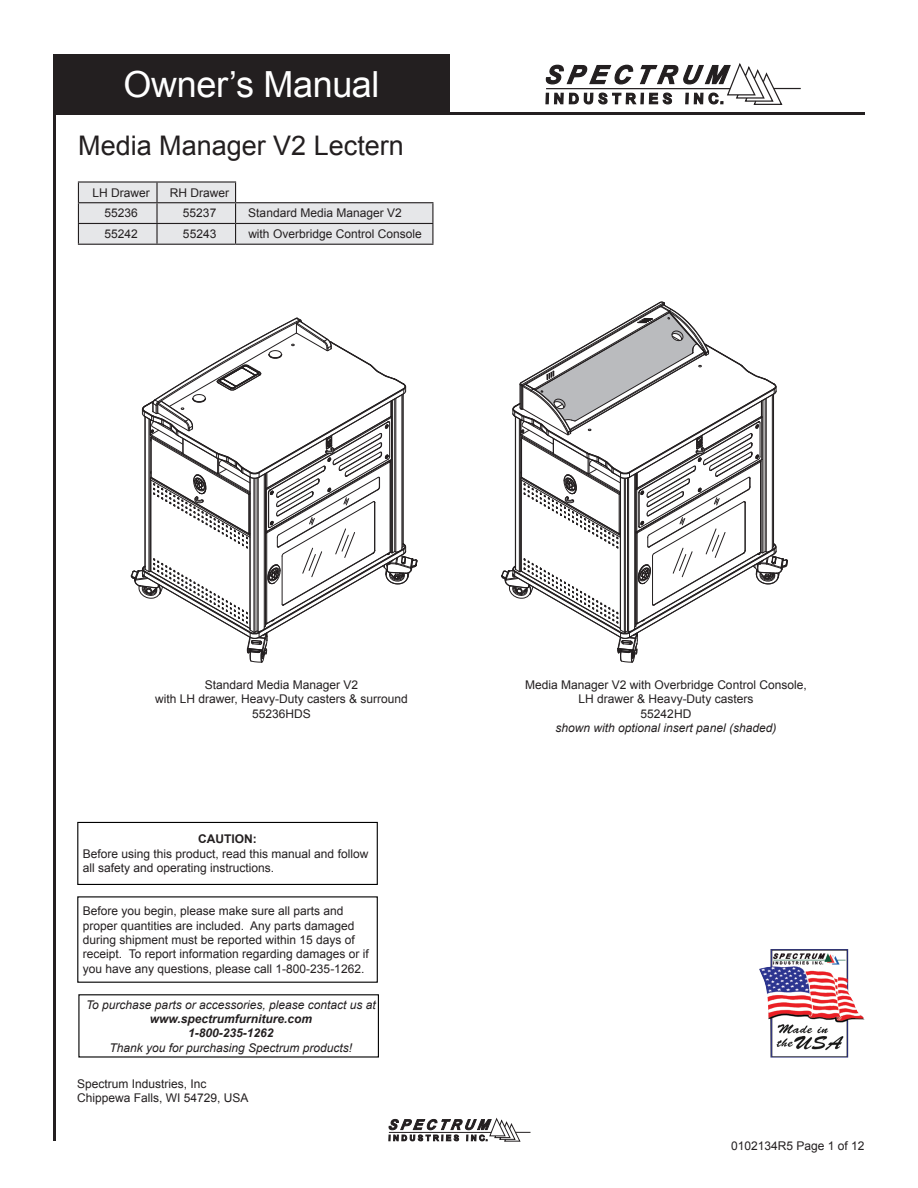
<style>
.page{position:relative;width:918px;height:1188px;background:#fff}
.page>*{position:absolute;margin:0;border:0;box-sizing:border-box;transform-origin:0 0}
.t1{font:36px "Arial";letter-spacing:-.01em;color:#fff}
.t2{font:27px "Arial";color:#231f20}
.t3{font:12px/14.4px "Arial";color:#231f20}
.t4{font:italic 12px "Arial";color:#231f20}
.t5{font:italic 700 12px/14.4px "Arial";color:#231f20;text-align:center}
.t6{font:700 12px "Arial";color:#231f20}
</style>
<div class="page">
<svg style="left:130px;top:317px;width:288px;height:346px"></svg>
<svg style="left:501px;top:301px;width:287px;height:362px"></svg>
<hr style="left:55px;top:112px;width:810px;height:3px;background:#231f20">
<div style="left:77px;top:822px;width:301px;height:63px;border:1px solid #000"></div>
<img style="left:759px;top:949px;width:106px;height:109px">
<hr style="left:53px;top:61px;width:3px;height:1080px;background:#231f20">
<svg style="left:388px;top:1117px;width:143px;height:25px"></svg>
<svg style="left:545px;top:63px;width:256px;height:42px"></svg>
<hr style="left:78px;top:181px;width:79px;height:2px;background:#231f20">
<hr style="left:78px;top:244px;width:79px;height:1px;background:#231f20">
<hr style="left:157px;top:244px;width:79px;height:1px;background:#231f20">
<hr style="left:236px;top:244px;width:197px;height:1px;background:#231f20">
<hr style="left:157px;top:181px;width:79px;height:2px;background:#231f20">
<svg style="left:78px;top:182px;width:355px;height:62px"></svg>
<hr style="left:157px;top:202px;width:79px;height:1px;background:#231f20">
<div style="left:53px;top:54px;width:397px;height:61px;background:#231f20"></div>
<h1 class="t1" style="left:124px;top:61px;width:258px">Owner’s Manual</h1>
<h2 class="t2" style="left:78px;top:128px;width:327px">Media Manager V2 Lectern</h2>
<p class="t3" style="left:92px;top:185px;width:59px">LH Drawer</p>
<p class="t3" style="left:170px;top:185px;width:61px">RH Drawer</p>
<p class="t3" style="left:104px;top:206px;width:35px">55236</p>
<p class="t3" style="left:183px;top:206px;width:35px">55237</p>
<p class="t3" style="left:248px;top:206px;width:155px">Standard Media Manager V2</p>
<p class="t3" style="left:104px;top:227px;width:35px">55242</p>
<p class="t3" style="left:183px;top:227px;width:35px">55243</p>
<p class="t3" style="left:248px;top:227px;width:175px">with Overbridge Control Console</p>
<p class="t3" style="left:155px;top:678px;width:254px;text-align:center">Standard Media Manager V2<br>with LH drawer, Heavy-Duty casters &amp; surround<br>55236HDS</p>
<p class="t6" style="left:198px;top:831px;width:60px">CAUTION:</p>
<p class="t3" style="left:83px;top:847px;width:287px">Before using this product, read this manual and follow all safety and operating instructions.</p>
<p class="t3" style="left:83px;top:904px;width:287px">Before you begin, please make sure all parts and proper quantities are included. Any parts damaged during shipment must be reported within 15 days of receipt. To report information regarding damages or if you have any questions, please call 1-800-235-1262.</p>
<p class="t4" style="left:86px;top:997px;width:291px">To purchase parts or accessories, please contact us at</p>
<p class="t5" style="left:150px;top:1012px;width:164px">www.spectrumfurniture.com<br>1-800-235-1262</p>
<p class="t4" style="left:110px;top:1040px;width:244px">Thank you for purchasing Spectrum products!</p>
<p class="t3" style="left:77px;top:1077px;width:173px">Spectrum Industries, Inc<br>Chippewa Falls, WI 54729, USA</p>
<p class="t3" style="left:525px;top:678px;width:283px;text-align:center">Media Manager V2 with Overbridge Control Console,<br>LH drawer &amp; Heavy-Duty casters<br>55242HD</p>
<p class="t4" style="left:556px;top:720px;width:222px">shown with optional insert panel (shaded)</p>
<p class="t3" style="left:731px;top:1139px;width:135px">0102134R5 Page 1 of 12</p>
</div>
